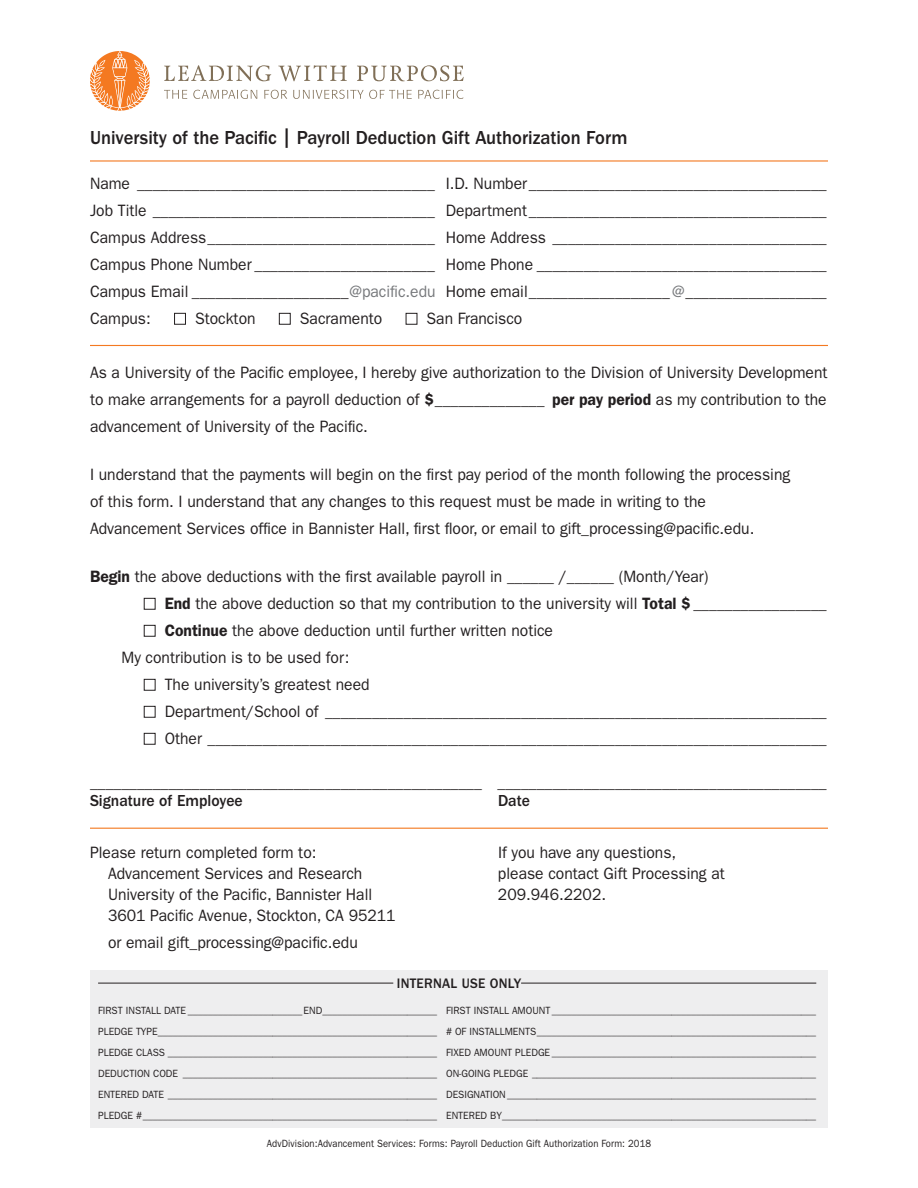
<style>
.page{position:relative;width:918px;height:1188px;background:#fff}
.page>*{position:absolute;margin:0;border:0;box-sizing:border-box;transform-origin:0 0}
.t1{font:500 19.5px "ITC Franklin Gothic Std";color:#231f20;scale:.95 1}
.t2{font:16.5px/27px "ITC Franklin Gothic Std";color:#231f20;text-align:justify;scale:.95 1}
.t3{font:500 16.5px "ITC Franklin Gothic Std";color:#231f20;scale:.95 1}
.t4{font:500 14.25px "ITC Franklin Gothic Std";letter-spacing:.02em;color:#231f20;scale:.95 1}
.t5{font:10.5px "ITC Franklin Gothic Std";color:#231f20;scale:.95 1}
.t6{font:10.5px "ITC Franklin Gothic Std";color:#231f20;scale:.9 1}
.s1{color:#76787b}
.s2{font-weight:600}
</style>
<div class="page">
<div style="left:174px;top:313px;width:12px;height:11px;border:1px solid #231f20"></div>
<div style="left:279px;top:313px;width:11px;height:11px;border:1px solid #231f20"></div>
<div style="left:406px;top:313px;width:11px;height:11px;border:1px solid #231f20"></div>
<div style="left:144px;top:598px;width:11px;height:11px;border:1px solid #231f20"></div>
<div style="left:144px;top:625px;width:11px;height:11px;border:1px solid #231f20"></div>
<div style="left:144px;top:679px;width:11px;height:11px;border:1px solid #231f20"></div>
<div style="left:144px;top:706px;width:11px;height:11px;border:1px solid #231f20"></div>
<div style="left:144px;top:733px;width:11px;height:11px;border:1px solid #231f20"></div>
<svg style="left:90px;top:51px;width:60px;height:60px"></svg>
<svg style="left:164px;top:65px;width:107px;height:16px"></svg>
<svg style="left:278px;top:65px;width:69px;height:16px"></svg>
<svg style="left:357px;top:65px;width:107px;height:16px"></svg>
<svg style="left:164px;top:90px;width:23px;height:9px"></svg>
<svg style="left:193px;top:90px;width:64px;height:9px"></svg>
<svg style="left:264px;top:90px;width:23px;height:9px"></svg>
<svg style="left:293px;top:90px;width:119px;height:9px"></svg>
<svg style="left:418px;top:90px;width:45px;height:9px"></svg>
<div style="left:90px;top:970px;width:738px;height:158px;background:#eeeeef"></div>
<hr style="left:98px;top:983px;width:295px;height:1px;background:#231f20">
<hr style="left:521px;top:983px;width:295px;height:1px;background:#231f20">
<hr style="left:90px;top:828px;width:738px;height:1px;background:#f47921">
<hr style="left:90px;top:345px;width:738px;height:1px;background:#f47921">
<hr style="left:90px;top:160px;width:738px;height:2px;background:#f47921">
<p class="t1" style="left:90px;top:127px;width:567px">University of the Pacific | Payroll Deduction Gift Authorization Form</p>
<p class="t2" style="left:90px;top:170px;width:777px">Name ______________________________________ I.D. Number______________________________________</p>
<p class="t2" style="left:90px;top:197px;width:777px">Job Title ____________________________________ Department______________________________________</p>
<p class="t2" style="left:90px;top:224px;width:777px">Campus Address_____________________________ Home Address ___________________________________</p>
<p class="t2" style="left:90px;top:251px;width:777px">Campus Phone Number _______________________ Home Phone _____________________________________</p>
<p class="t2" style="left:90px;top:278px;width:777px">Campus Email ____________________<span class="s1">@pacific.edu</span> Home email__________________<span class="s1">@</span>__________________</p>
<p class="t2" style="left:90px;top:305px;width:66px">Campus:</p>
<p class="t2" style="left:195px;top:305px;width:65px">Stockton</p>
<p class="t2" style="left:300px;top:305px;width:88px">Sacramento</p>
<p class="t2" style="left:427px;top:305px;width:102px">San Francisco</p>
<p class="t2" style="left:90px;top:359px;width:778px">As a University of the Pacific employee, I hereby give authorization to the Division of University Development to make arrangements for a payroll deduction of <span class="s2">$</span>______________ <span class="s2">per pay period</span> as my contribution to the advancement of University of the Pacific.</p>
<p class="t2" style="left:90px;top:461px;width:739px;text-align:left">I understand that the payments will begin on the first pay period of the month following the processing of this form. I understand that any changes to this request must be made in writing to the<br>Advancement Services office in Bannister Hall, first floor, or email to gift_processing@pacific.edu.</p>
<p class="t2" style="left:90px;top:563px;width:653px"><span class="s2">Begin</span> the above deductions with the first available payroll in ______ /______ (Month/Year)</p>
<p class="t2" style="left:165px;top:590px;width:698px"><span class="s2">End</span> the above deduction so that my contribution to the university will <span class="s2">Total $</span> _________________</p>
<p class="t2" style="left:165px;top:617px;width:410px"><span class="s2">Continue</span> the above deduction until further written notice</p>
<p class="t2" style="left:122px;top:644px;width:241px">My contribution is to be used for:</p>
<p class="t2" style="left:165px;top:671px;width:217px">The university’s greatest need</p>
<p class="t2" style="left:165px;top:698px;width:698px">Department/School of ________________________________________________________________</p>
<p class="t2" style="left:165px;top:725px;width:698px">Other _______________________________________________________________________________</p>
<p class="t2" style="left:90px;top:769px;width:777px">__________________________________________________ __________________________________________</p>
<p class="t3" style="left:90px;top:791px;width:162px">Signature of Employee</p>
<p class="t3" style="left:498px;top:791px;width:35px">Date</p>
<p class="t2" style="left:90px;top:839px;width:240px">Please return completed form to:</p>
<p class="t2" style="left:498px;top:839px;width:189px">If you have any questions,</p>
<p class="t2" style="left:108px;top:860px;width:269px">Advancement Services and Research</p>
<p class="t2" style="left:498px;top:860px;width:240px">please contact Gift Processing at</p>
<p class="t2" style="left:108px;top:881px;width:280px">University of the Pacific, Bannister Hall</p>
<p class="t2" style="left:498px;top:881px;width:115px">209.946.2202.</p>
<p class="t2" style="left:108px;top:902px;width:304px">3601 Pacific Avenue, Stockton, CA 95211</p>
<p class="t2" style="left:108px;top:929px;width:265px">or email gift_processing@pacific.edu</p>
<p class="t4" style="left:397px;top:976px;width:132px">INTERNAL USE ONLY</p>
<p class="t5" style="left:98px;top:1004px;width:757px">FIRST INSTALL DATE _______________________END_______________________ FIRST INSTALL AMOUNT _____________________________________________________</p>
<p class="t5" style="left:98px;top:1025px;width:757px">PLEDGE TYPE________________________________________________________ # OF INSTALLMENTS________________________________________________________</p>
<p class="t5" style="left:98px;top:1046px;width:757px">PLEDGE CLASS ______________________________________________________ FIXED AMOUNT PLEDGE _____________________________________________________</p>
<p class="t5" style="left:98px;top:1067px;width:757px">DEDUCTION CODE ___________________________________________________ ON-GOING PLEDGE _________________________________________________________</p>
<p class="t5" style="left:98px;top:1088px;width:757px">ENTERED DATE ______________________________________________________ DESIGNATION______________________________________________________________</p>
<p class="t5" style="left:98px;top:1109px;width:757px">PLEDGE #___________________________________________________________ ENTERED BY_______________________________________________________________</p>
<p class="t6" style="left:267px;top:1138px;width:428px">AdvDivision:Advancement Services: Forms: Payroll Deduction Gift Authorization Form: 2018</p>
</div>
